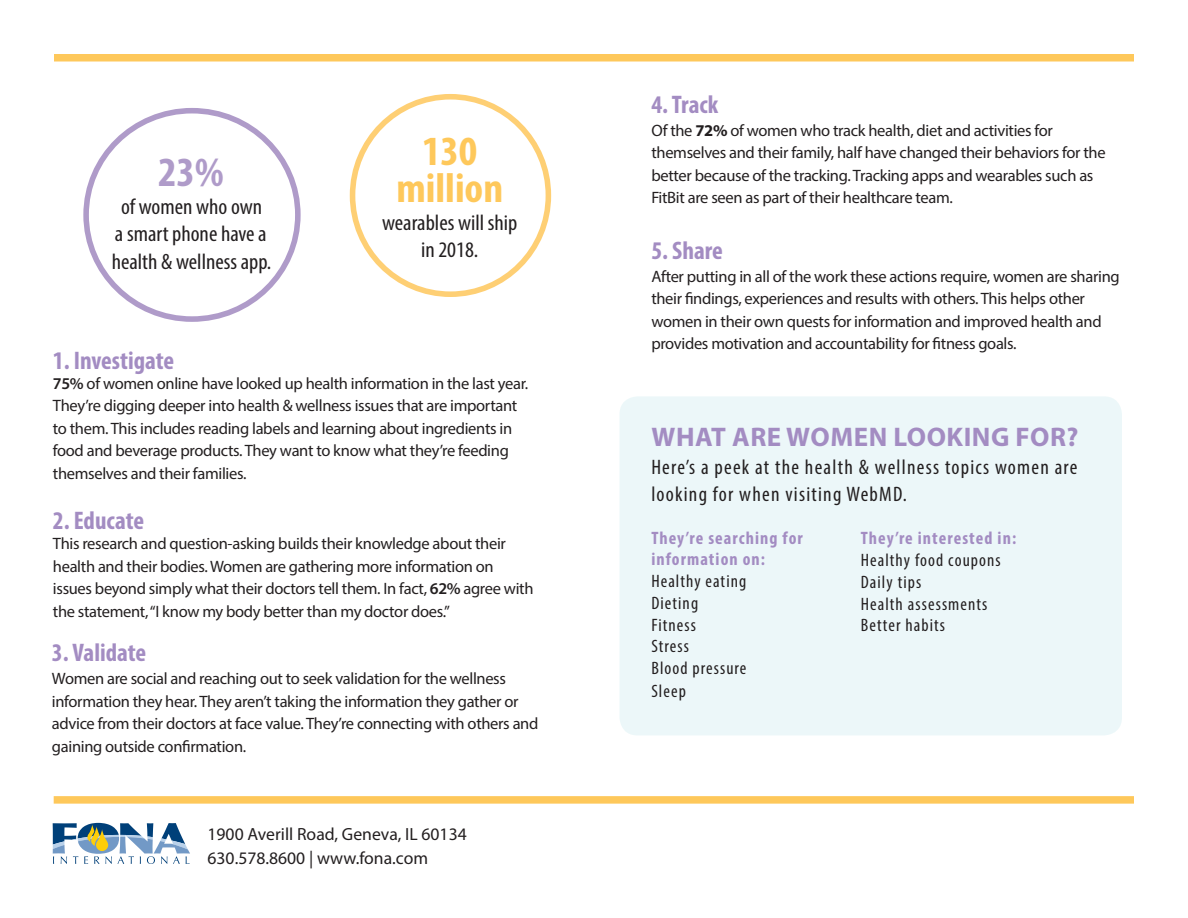
<style>
.page{position:relative;width:1188px;height:918px;background:#fff}
.page>*{position:absolute;margin:0;border:0;box-sizing:border-box;transform-origin:0 0}
.t1{font:700 condensed 41.7px/36.8px "Myriad Pro";color:#fec85b;text-align:center;scale:1.04 1}
.t2{font:700 condensed 41.7px "Myriad Pro";color:#af9bc9;scale:1.04 1}
.t3{font:700 27px "Myriad Pro";letter-spacing:.02em;color:#a38cc2}
.t4{font:700 condensed 25.5px "Myriad Pro";color:#a38cc2}
.t5{font:condensed 22.2px/27.8px "Myriad Pro";color:#231f20;text-align:center;scale:1.04 1}
.t6{font:condensed 21px/27px "Myriad Pro";letter-spacing:.06em;color:#231f20}
.t7{font:condensed 18px/22px "Myriad Pro";letter-spacing:.06em;color:#231f20}
.t8{font:700 condensed 18px/21px "Myriad Pro";letter-spacing:.06em;color:#a38cc2}
.t9{font:17.7px/24.3px "Myriad Pro";color:#231f20}
.t10{font:16.5px/22.5px "Myriad Pro";letter-spacing:-.02em;color:#231f20}
.s1{font-weight:600}
.s2{font-weight:700}
</style>
<div class="page">
<svg style="left:53px;top:823px;width:137px;height:41px"></svg>
<div style="left:54px;top:54px;width:1080px;height:8px;background:#fec85b"></div>
<div style="left:54px;top:796px;width:1080px;height:8px;background:#fec85b"></div>
<div style="left:619px;top:396px;width:503px;height:339px;background:#ecf7f9;border-radius:18px"></div>
<div style="left:83px;top:108px;width:218px;height:214px;border:6px solid #af9bc9;border-radius:50%"></div>
<div style="left:350px;top:94px;width:201px;height:203px;border:6px solid #fecf74;border-radius:50%"></div>
<h1 class="t2" style="left:158px;top:146px;width:64px">23%</h1>
<h3 class="t5" style="left:112px;top:192px;width:155px">of women who own<br>a smart phone have a health &amp; wellness app.</h3>
<h1 class="t1" style="left:396px;top:132px;width:104px">130 million</h1>
<h3 class="t5" style="left:382px;top:208px;width:132px">wearables will ship in 2018.</h3>
<h3 class="t4" style="left:53px;top:344px;width:123px">1. Investigate</h3>
<p class="t10" style="left:53px;top:372px;width:477px"><span class="s1">75%</span> of women online have looked up health information in the last year.<br>They’re digging deeper into health &amp; wellness issues that are important to them. This includes reading labels and learning about ingredients in food and beverage products. They want to know what they’re feeding themselves and their families.</p>
<h3 class="t4" style="left:53px;top:505px;width:93px">2. Educate</h3>
<p class="t10" style="left:53px;top:532px;width:482px">This research and question-asking builds their knowledge about their health and their bodies. Women are gathering more information on issues beyond simply what their doctors tell them. In fact, <span class="s1">62%</span> agree with the statement, “I know my body better than my doctor does.”</p>
<h3 class="t4" style="left:52px;top:636px;width:96px">3. Validate</h3>
<p class="t10" style="left:52px;top:667px;width:488px">Women are social and reaching out to seek validation for the wellness information they hear. They aren’t taking the information they gather or advice from their doctors at face value. They’re connecting with others and gaining outside confirmation.</p>
<p class="t9" style="left:208px;top:821px;width:261px">1900 Averill Road, Geneva, IL 60134<br>630.578.8600 | www.fona.com</p>
<h3 class="t4" style="left:651px;top:89px;width:68px">4. Track</h3>
<p class="t10" style="left:651px;top:119px;width:456px">Of the <span class="s2">72%</span> of women who track health, diet and activities for themselves and their family, half have changed their behaviors for the better because of the tracking. Tracking apps and wearables such as FitBit are seen as part of their healthcare team.</p>
<h3 class="t4" style="left:651px;top:235px;width:73px">5. Share</h3>
<p class="t10" style="left:651px;top:265px;width:470px">After putting in all of the work these actions require, women are sharing their findings, experiences and results with others. This helps other women in their own quests for information and improved health and provides motivation and accountability for fitness goals.</p>
<h2 class="t3" style="left:652px;top:420px;width:428px">WHAT ARE WOMEN LOOKING FOR?</h2>
<p class="t6" style="left:651px;top:453px;width:427px">Here’s a peek at the health &amp; wellness topics women are looking for when visiting WebMD.</p>
<p class="t8" style="left:651px;top:528px;width:153px">They’re searching for information on:</p>
<p class="t7" style="left:651px;top:570px;width:97px">Healthy eating<br>Dieting<br>Fitness<br>Stress<br>Blood pressure<br>Sleep</p>
<p class="t8" style="left:861px;top:528px;width:157px">They’re interested in:</p>
<p class="t7" style="left:861px;top:549px;width:141px">Healthy food coupons<br>Daily tips<br>Health assessments<br>Better habits</p>
</div>
